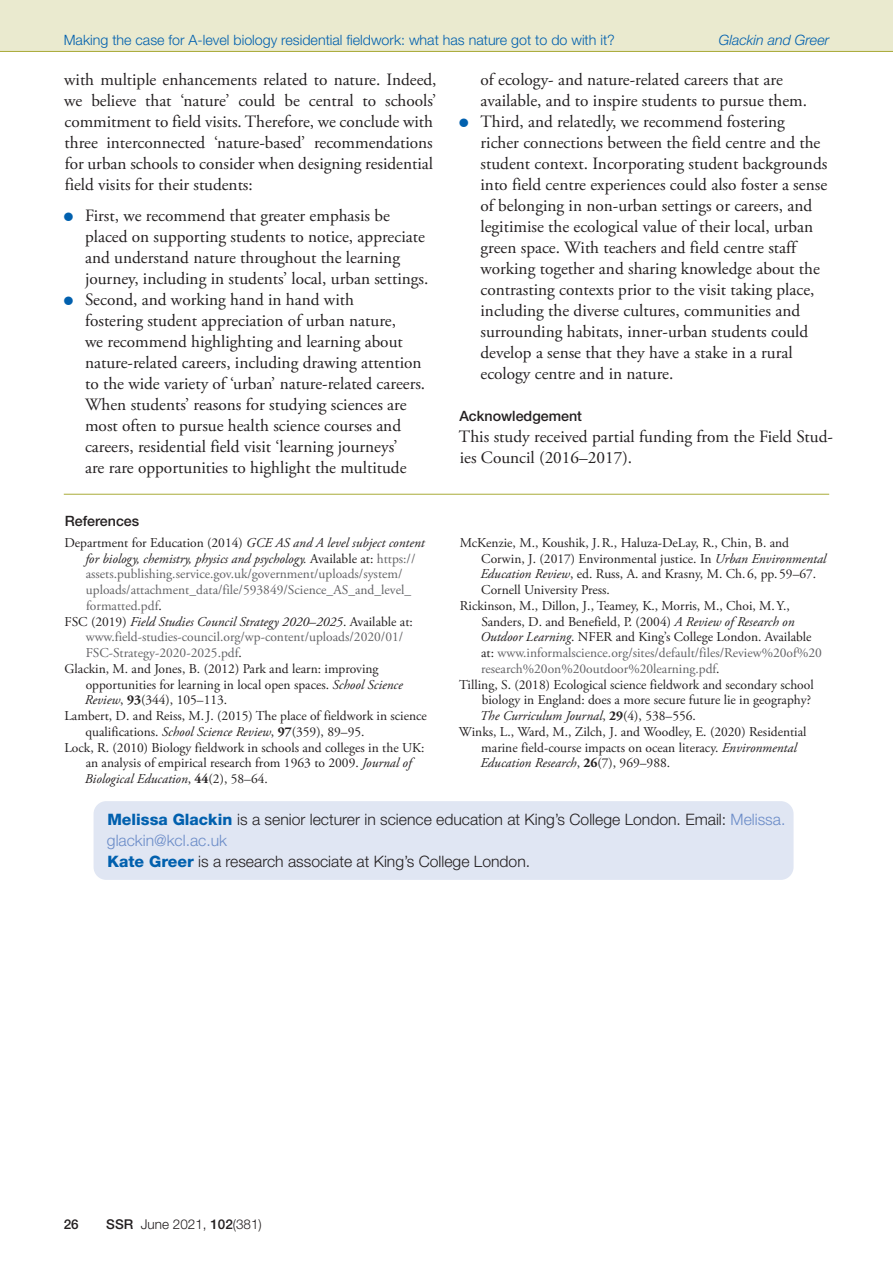
<style>
.page{position:relative;width:893px;height:1263px;background:#fff}
.page>*{position:absolute;margin:0;border:0;box-sizing:border-box;transform-origin:0 0}
.CH_bulleted_list_las{font:17.25px/21px "Adobe Garamond Pro";color:#231f20}
.CH_bulleted_list{font:17.25px/21px "Adobe Garamond Pro";color:#231f20}
.CH_body_tx{font:17.25px/21px "Adobe Garamond Pro";color:#231f20}
.CH_bulleted_list_fir{font:17.25px/21px "Adobe Garamond Pro";color:#231f20}
.CH_body_tx_first{font:17.25px/21px "Adobe Garamond Pro";color:#231f20}
.CH_authors_end{font:300 15.75px/21px "Helvetica Neue LT Std";color:#231f20}
.CH_running_head_vers{font:300 14.25px "Helvetica Neue LT Std";color:#0160ae}
.CH_refs___acknowl_he{font:500 14.25px "Helvetica Neue LT Std";color:#231f20}
.CH_running_head_vers-2{font:italic 300 14.25px "Helvetica Neue LT Std";color:#0160ae}
.CH_refs_tx{font:13.5px/15.8px "Adobe Garamond Pro";color:#231f20}
.CH_refs_tx-2{font:13.5px/15.8px "Adobe Garamond Pro";color:#636366}
.t1{font:300 13.5px "Helvetica Neue LT Std";color:#231f20}
.t2{font:500 13.5px "Helvetica Neue LT Std";color:#231f20}
.s1{color:#0160ae}
.s2{color:#231f20}
.s3{font-style:italic;color:#231f20}
.s4{font-style:italic}
.s5{font-weight:700}
.s6{color:#636366}
.s7{font-weight:800;color:#0160ae}
.s8{color:#6b8cc8}
.s9{font-weight:500}
</style>
<div class="page">
<hr style="left:64px;top:494px;width:765px;height:1px;background:#a9ab38">
<div style="left:94px;top:801px;width:699px;height:79px;background:#e0e6f3;border-radius:13px"></div>
<div style="left:0;top:0;width:893px;height:51px;background:#eaeacf"></div>
<hr style="left:0;top:51px;width:893px;height:1px;background:#a9ab38">
<p class="CH_running_head_vers" style="left:64px;top:31px;width:553px">Making the case for A-level biology residential fieldwork: what has nature got to do with it?</p>
<p class="CH_running_head_vers-2" style="left:719px;top:31px;width:112px">Glackin and Greer</p>
<p class="CH_body_tx" style="left:64px;top:69px;width:374px">with multiple enhancements related to nature. Indeed, we believe that ‘nature’ could be central to schools’ commitment to field visits. Therefore, we conclude with three interconnected ‘nature-based’ recommendations for urban schools to consider when designing residential field visits for their students:</p>
<p class="CH_bulleted_list_fir" style="left:85px;top:206px;width:345px;text-indent:-21px"><span class="s1">●</span> First, we recommend that greater emphasis be placed on supporting students to notice, appreciate and understand nature throughout the learning journey, including in students’ local, urban settings.</p>
<p class="CH_bulleted_list" style="left:85px;top:290px;width:342px;text-indent:-21px"><span class="s1">●</span> Second, and working hand in hand with<br>fostering student appreciation of urban nature,<br>we recommend highlighting and learning about nature-related careers, including drawing attention to the wide variety of ‘urban’ nature-related careers.<br>When students’ reasons for studying sciences are most often to pursue health science courses and careers, residential field visit ‘learning journeys’<br>are rare opportunities to highlight the multitude</p>
<p class="CH_refs___acknowl_he" style="left:65px;top:512px;width:76px">References</p>
<p class="CH_refs_tx-2" style="left:85px;top:535px;width:341px;text-indent:-21px"><span class="s2">Department for Education (2014)</span> <span class="s3">GCE AS and A level subject content for biology, chemistry, physics and psychology.</span> <span class="s2">Available at:</span> https:// assets.publishing.service.gov.uk/government/uploads/system/ uploads/attachment_data/file/593849/Science_AS_and_level_ formatted.pdf<span class="s2">.</span></p>
<p class="CH_refs_tx-2" style="left:86px;top:614px;width:329px;text-indent:-21px"><span class="s2">FSC (2019)</span> <span class="s3">Field Studies Council Strategy 2020–2025</span><span class="s2">. Available at: </span>www.field-studies-council.org/wp-content/uploads/2020/01/<br>FSC-Strategy-2020-2025.pdf<span class="s2">.</span></p>
<p class="CH_refs_tx" style="left:85px;top:661px;width:319px;text-indent:-20px">Glackin, M. and Jones, B. (2012) Park and learn: improving opportunities for learning in local open spaces. <span class="s4">School Science<br>Review</span>, <span class="s5">93</span>(344), 105–113.</p>
<p class="CH_refs_tx" style="left:85px;top:708px;width:343px;text-indent:-21px">Lambert, D. and Reiss, M.J. (2015) The place of fieldwork in science qualifications. <span class="s4">School Science Review</span>, <span class="s5">97</span>(359), 89–95.</p>
<p class="CH_refs_tx" style="left:85px;top:740px;width:341px;text-indent:-20px">Lock, R. (2010) Biology fieldwork in schools and colleges in the UK: an analysis of empirical research from 1963 to 2009. <span class="s4">Journal of<br>Biological Education</span>, <span class="s5">44</span>(2), 58–64.</p>
<p class="CH_bulleted_list" style="left:480px;top:69px;width:328px">of ecology- and nature-related careers that are available, and to inspire students to pursue them.</p>
<p class="CH_bulleted_list_las" style="left:480px;top:111px;width:348px;text-indent:-21px"><span class="s1">●</span> Third, and relatedly, we recommend fostering richer connections between the field centre and the student context. Incorporating student backgrounds into field centre experiences could also foster a sense of belonging in non-urban settings or careers, and legitimise the ecological value of their local, urban green space. With teachers and field centre staff working together and sharing knowledge about the contrasting contexts prior to the visit taking place, including the diverse cultures, communities and surrounding habitats, inner-urban students could develop a sense that they have a stake in a rural ecology centre and in nature.</p>
<p class="CH_refs___acknowl_he" style="left:459px;top:407px;width:124px">Acknowledgement</p>
<p class="CH_body_tx_first" style="left:459px;top:426px;width:376px">This study received partial funding from the Field Stud&shy;ies Council (2016–2017).</p>
<p class="CH_refs_tx" style="left:480px;top:535px;width:347px;text-indent:-21px">McKenzie, M., Koushik, J.R., Haluza-DeLay, R., Chin, B. and Corwin, J. (2017) Environmental justice. In <span class="s4">Urban Environmental Education Review</span>, ed. Russ, A. and Krasny, M. Ch. 6, pp. 59–67.<br>Cornell University Press.</p>
<p class="CH_refs_tx" style="left:480px;top:598px;width:343px;text-indent:-20px">Rickinson, M., Dillon, J., Teamey, K., Morris, M., Choi, M.Y., Sanders, D. and Benefield, P. (2004) <span class="s4">A Review of Research on Outdoor Learning</span>. NFER and King’s College London. Available at: <span class="s6">www.informalscience.org/sites/default/files/Review%20of%20 research%20on%20outdoor%20learning.pdf</span>.</p>
<p class="CH_refs_tx" style="left:480px;top:677px;width:336px;text-indent:-20px">Tilling, S. (2018) Ecological science fieldwork and secondary school biology in England: does a more secure future lie in geography?<br><span class="s4">The Curriculum Journal</span>, <span class="s5">29</span>(4), 538–556.</p>
<p class="CH_refs_tx" style="left:480px;top:724px;width:328px;text-indent:-21px">Winks, L., Ward, M., Zilch, J. and Woodley, E. (2020) Residential marine field-course impacts on ocean literacy. <span class="s4">Environmental<br>Education Research</span>, <span class="s5">26</span>(7), 969–988.</p>
<p class="CH_authors_end" style="left:107px;top:809px;width:680px"><span class="s7">Melissa Glackin</span> is a senior lecturer in science education at King’s College London. Email: <span class="s8">Melissa. glackin@kcl.ac.uk<br></span><span class="s7">Kate Greer</span> is a research associate at King’s College London.</p>
<p class="t2" style="left:64px;top:1216px;width:17px">26</p>
<p class="t1" style="left:106px;top:1216px;width:157px"><span class="s9">SSR</span> June 2021, <span class="s9">102</span>(381)</p>
</div>
